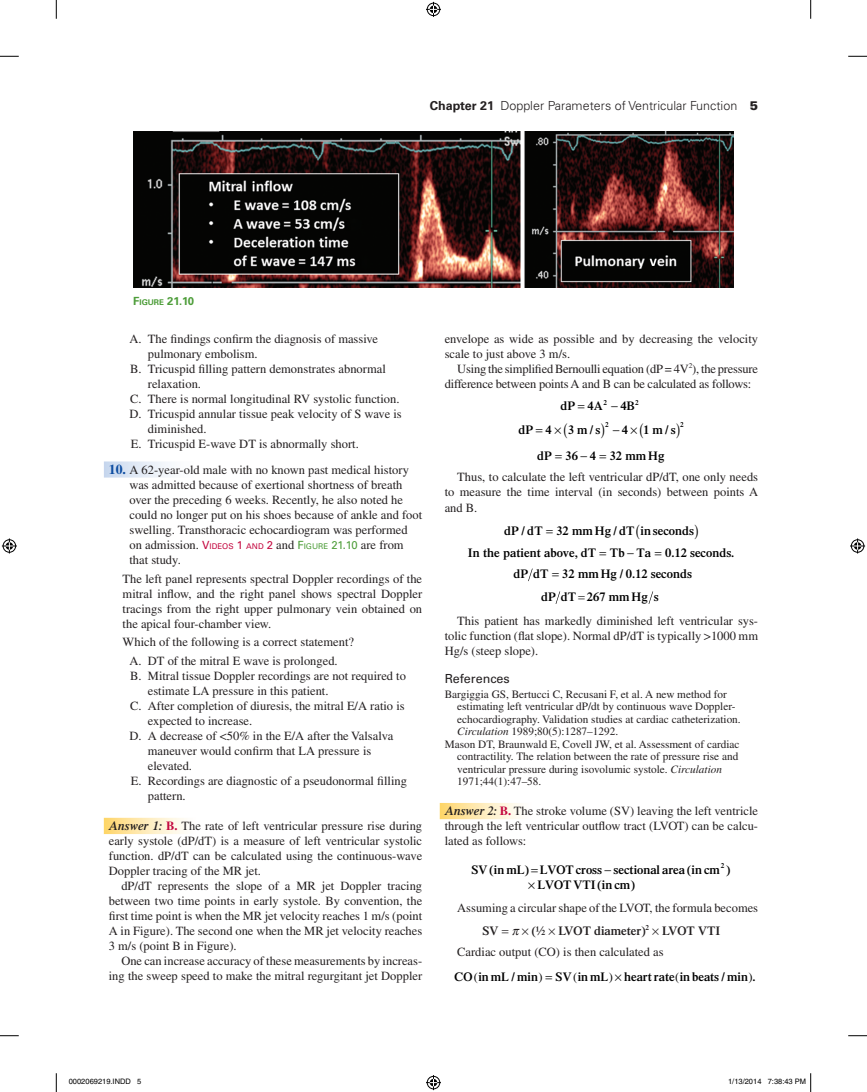
<style>
.page{position:relative;width:867px;height:1092px;background:#fff}
.page>*{position:absolute;margin:0;border:0;box-sizing:border-box;transform-origin:0 0}
.t1{font:12.5px/15px "Times LT Std";color:#231f20;text-align:justify}
.t2{font:600 12.5px/21.4px "Times LT Std";color:#000}
.t3{font:300 12.5px "Univers LT Std";color:#231f20}
.t4{font:12.5px "Univers LT Std";color:#231f20}
.t5{font:600 12.5px "Times";color:#000}
.t6{font:600 12.5px "Times LT Std";color:#231f20}
.t7{font:12.5px "Times LT Std";color:#000}
.t8{font:11.25px "Times LT Std";color:#231f20}
.t9{font:700 11.25px "Univers LT Std";color:#4d9d39}
.t10{font:7.5px "Helvetica";color:#000}
.t11{font:600 7.25px "Times LT Std";color:#000}
.s1{font-size:7.88px}
.s2{font-weight:700}
.s3{font-weight:900}
.s4{font-weight:700;font-size:13.75px;color:#0d4da1}
.s5{font-family:"Univers LT Std";font-size:11.25px;color:#c40941}
.s6{font-family:"Univers LT Std";font-size:7.88px;color:#c40941}
.s7{font-family:"Univers LT Std";font-size:11.25px;color:#4d9d39}
.s8{font-family:"Univers LT Std";font-size:7.88px;color:#4d9d39}
.s9{font-weight:600;font-style:italic}
.s10{font-weight:700;color:#c40941}
.s11{font-style:italic}
.s12{font-family:"Times"}
.s13{font-weight:600}
.s14{font-weight:400}
</style>
<div class="page">
<div style="left:104px;top:461px;width:95px;height:16px;background:linear-gradient(to right,#cbdaef,#fff)"></div>
<div style="left:104px;top:817px;width:93px;height:17px;background:linear-gradient(to right,#ffd771,#feffff)"></div>
<div style="left:439px;top:802px;width:93px;height:17px;background:linear-gradient(to right,#ffd76f,#feffff)"></div>
<svg style="left:528px;top:569px;width:4px;height:12px"></svg>
<svg style="left:555px;top:591px;width:5px;height:13px"></svg>
<svg style="left:648px;top:591px;width:5px;height:13px"></svg>
<img style="left:133px;top:131px;width:600px;height:156px">
<svg style="left:0;top:55px;width:19px;height:2px"></svg>
<svg style="left:848px;top:55px;width:18px;height:2px"></svg>
<svg style="left:0;top:1035px;width:19px;height:1px"></svg>
<svg style="left:848px;top:1035px;width:18px;height:1px"></svg>
<svg style="left:55px;top:0;width:2px;height:19px"></svg>
<svg style="left:55px;top:1073px;width:2px;height:18px"></svg>
<svg style="left:810px;top:0;width:1px;height:19px"></svg>
<svg style="left:426px;top:2px;width:15px;height:15px"></svg>
<svg style="left:426px;top:1075px;width:15px;height:14px"></svg>
<svg style="left:2px;top:538px;width:15px;height:15px"></svg>
<svg style="left:850px;top:538px;width:14px;height:15px"></svg>
<svg style="left:810px;top:1073px;width:1px;height:18px"></svg>
<p class="t9" style="left:133px;top:294px;width:62px">F<span class="s1">IGURE</span> 21.10</p>
<p class="t3" style="left:429px;top:98px;width:330px"><span class="s2">Chapter 21</span> Doppler Parameters of Ventricular Function <span class="s3">5</span></p>
<p class="t1" style="left:129px;top:331px;width:250px">A. The findings confirm the diagnosis of massive</p>
<p class="t1" style="left:148px;top:346px;width:111px">pulmonary embolism.</p>
<p class="t1" style="left:130px;top:361px;width:257px">B. Tricuspid filling pattern demonstrates abnormal</p>
<p class="t1" style="left:148px;top:376px;width:55px">relaxation.</p>
<p class="t1" style="left:130px;top:391px;width:271px">C. There is normal longitudinal RV systolic function.</p>
<p class="t1" style="left:129px;top:406px;width:274px">D. Tricuspid annular tissue peak velocity of S wave is</p>
<p class="t1" style="left:148px;top:421px;width:60px">diminished.</p>
<p class="t1" style="left:131px;top:436px;width:229px">E. Tricuspid E-wave DT is abnormally short.</p>
<p class="t1" style="left:129px;top:462px;width:294px;text-align:left;text-indent:-21px"><span class="s4">10.</span> A 62-year-old male with no known past medical history was admitted because of exertional shortness of breath over the preceding 6 weeks. Recently, he also noted he could no longer put on his shoes because of ankle and foot swelling. Transthoracic echocardiogram was performed on admission. <span class="s5">V</span><span class="s6">IDEOS</span> <span class="s5">1</span> <span class="s6">AND</span> <span class="s5">2</span> and <span class="s7">F</span><span class="s8">IGURE</span> <span class="s7">21.10</span> are from that study.</p>
<p class="t1" style="left:122px;top:571px;width:301px">The left panel represents spectral Doppler recordings of the mitral inflow, and the right panel shows spectral Doppler tracings from the right upper pulmonary vein obtained on the apical four-chamber view.</p>
<p class="t1" style="left:129px;top:632px;width:226px;line-height:18.8px;text-indent:-7px">Which of the following is a correct statement?<br>A. DT of the mitral E wave is prolonged.</p>
<p class="t1" style="left:130px;top:668px;width:277px">B. Mitral tissue Doppler recordings are not required to</p>
<p class="t1" style="left:148px;top:683px;width:182px">estimate LA pressure in this patient.</p>
<p class="t1" style="left:130px;top:698px;width:276px">C. After completion of diuresis, the mitral E/A ratio is</p>
<p class="t1" style="left:148px;top:713px;width:106px">expected to increase.</p>
<p class="t1" style="left:129px;top:728px;width:265px">D. A decrease of &lt;50% in the E/A after the Valsalva</p>
<p class="t1" style="left:148px;top:743px;width:225px">maneuver would confirm that LA pressure is</p>
<p class="t1" style="left:148px;top:758px;width:46px">elevated.</p>
<p class="t1" style="left:131px;top:773px;width:278px">E. Recordings are diagnostic of a pseudonormal filling</p>
<p class="t1" style="left:148px;top:788px;width:39px">pattern.</p>
<p class="t1" style="left:109px;top:818px;width:315px"><span class="s9">Answer 1:</span> <span class="s10">B.</span> The rate of left ventricular pressure rise during early systole (dP/dT) is a measure of left ventricular systolic function. dP/dT can be calculated using the continuous-wave Doppler tracing of the MR jet.</p>
<p class="t1" style="left:109px;top:878px;width:315px;text-indent:12px">dP/dT represents the slope of a MR jet Doppler tracing between two time points in early systole. By convention, the first time point is when the MR jet velocity reaches 1 m/s (point A in Figure). The second one when the MR jet velocity reaches 3 m/s (point B in Figure).</p>
<p class="t1" style="left:109px;top:953px;width:315px;text-align:right">One can increase accuracy of these measurements by increas&shy;ing the sweep speed to make the mitral regurgitant jet Doppler</p>
<p class="t1" style="left:444px;top:331px;width:315px">envelope as wide as possible and by decreasing the velocity scale to just above 3 m/s.</p>
<p class="t1" style="left:444px;top:361px;width:315px;text-indent:12px">Using the simplified Bernoulli equation (dP = 4V<sup>2</sup>), the pressure difference between points A and B can be calculated as follows:</p>
<p class="t2" style="left:560px;top:395px;width:44px">dP 4A</p>
<p class="t2" style="left:611px;top:395px;width:25px">−4B</p>
<p class="t11" style="left:603px;top:398px;width:5px">2</p>
<p class="t11" style="left:635px;top:398px;width:5px">2</p>
<p class="t11" style="left:604px;top:420px;width:5px">2</p>
<p class="t11" style="left:680px;top:420px;width:5px">2</p>
<p class="t2" style="left:518px;top:419px;width:35px">dP 4</p>
<p class="t2" style="left:568px;top:419px;width:34px">3m/s</p>
<p class="t2" style="left:612px;top:419px;width:64px">−4 1m/s</p>
<p class="t2" style="left:537px;top:444px;width:16px">dP</p>
<p class="t2" style="left:565px;top:444px;width:100px">36 4 32 mmHg</p>
<p class="t1" style="left:444px;top:469px;width:315px;text-indent:12px">Thus, to calculate the left ventricular dP/dT, one only needs to measure the time interval (in seconds) between points A and B.</p>
<p class="t2" style="left:467px;top:520px;width:227px;text-indent:36px">dP / dT 32 mmHg / dT in seconds<br>In the patient above, dT T −</p>
<p class="t2" style="left:513px;top:541px;width:222px;text-indent:105px">b Ta 0.12 seconds. dP dT 32 mmHg / 0.12 seconds</p>
<p class="t2" style="left:541px;top:585px;width:119px">dP dT 267 mm Hg s</p>
<p class="t1" style="left:444px;top:613px;width:315px;text-indent:12px">This patient has markedly diminished left ventricular sys&shy;tolic function (flat slope). Normal dP/dT is typically &gt;1000 mm Hg/s (steep slope).</p>
<p class="t4" style="left:444px;top:671px;width:67px">References</p>
<p class="t8" style="left:444px;top:687px;width:284px">Bargiggia GS, Bertucci C, Recusani F, et al. A new method for</p>
<p class="t8" style="left:457px;top:700px;width:280px">estimating left ventricular dP/dt by continuous wave Doppler-</p>
<p class="t8" style="left:457px;top:712px;width:285px">echocardiography. Validation studies at cardiac catheterization.</p>
<p class="t8" style="left:457px;top:725px;width:162px"><span class="s11">Circulation</span> 1989;80(5):1287–1292.</p>
<p class="t8" style="left:444px;top:737px;width:296px">Mason DT, Braunwald E, Covell JW, et al. Assessment of cardiac</p>
<p class="t8" style="left:457px;top:750px;width:282px">contractility. The relation between the rate of pressure rise and</p>
<p class="t8" style="left:457px;top:762px;width:266px">ventricular pressure during isovolumic systole. <span class="s11">Circulation</span></p>
<p class="t8" style="left:457px;top:775px;width:86px">1971;44(1):47–58.</p>
<p class="t1" style="left:444px;top:803px;width:315px"><span class="s9">Answer 2:</span> <span class="s10">B.</span> The stroke volume (SV) leaving the left ventricle through the left ventricular outflow tract (LVOT) can be calcu&shy;lated as follows:</p>
<p class="t2" style="left:537px;top:861px;width:184px;line-height:15px;text-indent:-66px">SV in mL LVOT cross sectional area in cm<br>LVOT VTI in cm<span class="s12">)</span></p>
<p class="t11" style="left:720px;top:861px;width:5px">2</p>
<p class="t5" style="left:489px;top:862px;width:6px">(</p>
<p class="t5" style="left:524px;top:862px;width:6px">)</p>
<p class="t5" style="left:687px;top:862px;width:6px">(</p>
<p class="t5" style="left:726px;top:862px;width:6px">)</p>
<p class="t5" style="left:597px;top:877px;width:6px">(</p>
<p class="t1" style="left:457px;top:900px;width:302px">Assuming a circular shape of the LVOT, the formula becomes</p>
<p class="t6" style="left:482px;top:922px;width:17px">SV</p>
<p class="t1" style="left:457px;top:919px;width:264px;line-height:21.5px;text-indent:74px"><span class="s13">(½ LVOT diameter)</span><sup>2</sup> <span class="s13">LVOT VTI<br></span>Cardiac output (CO) is then calculated as</p>
<p class="t2" style="left:454px;top:965px;width:90px">CO<span class="s14">(</span>in mL / min<span class="s14">)</span></p>
<p class="t2" style="left:555px;top:965px;width:59px">SV<span class="s14">(</span>in mL<span class="s14">)</span></p>
<p class="t2" style="left:624px;top:965px;width:133px">heartrate i<span class="s14">(</span> n beats / min .</p>
<p class="t7" style="left:748px;top:969px;width:6px">)</p>
<p class="t10" style="left:69px;top:1077px;width:74px">0002069219.INDD 5</p>
<p class="t10" style="left:728px;top:1077px;width:79px">1/13/2014 7:38:43 PM</p>
</div>
